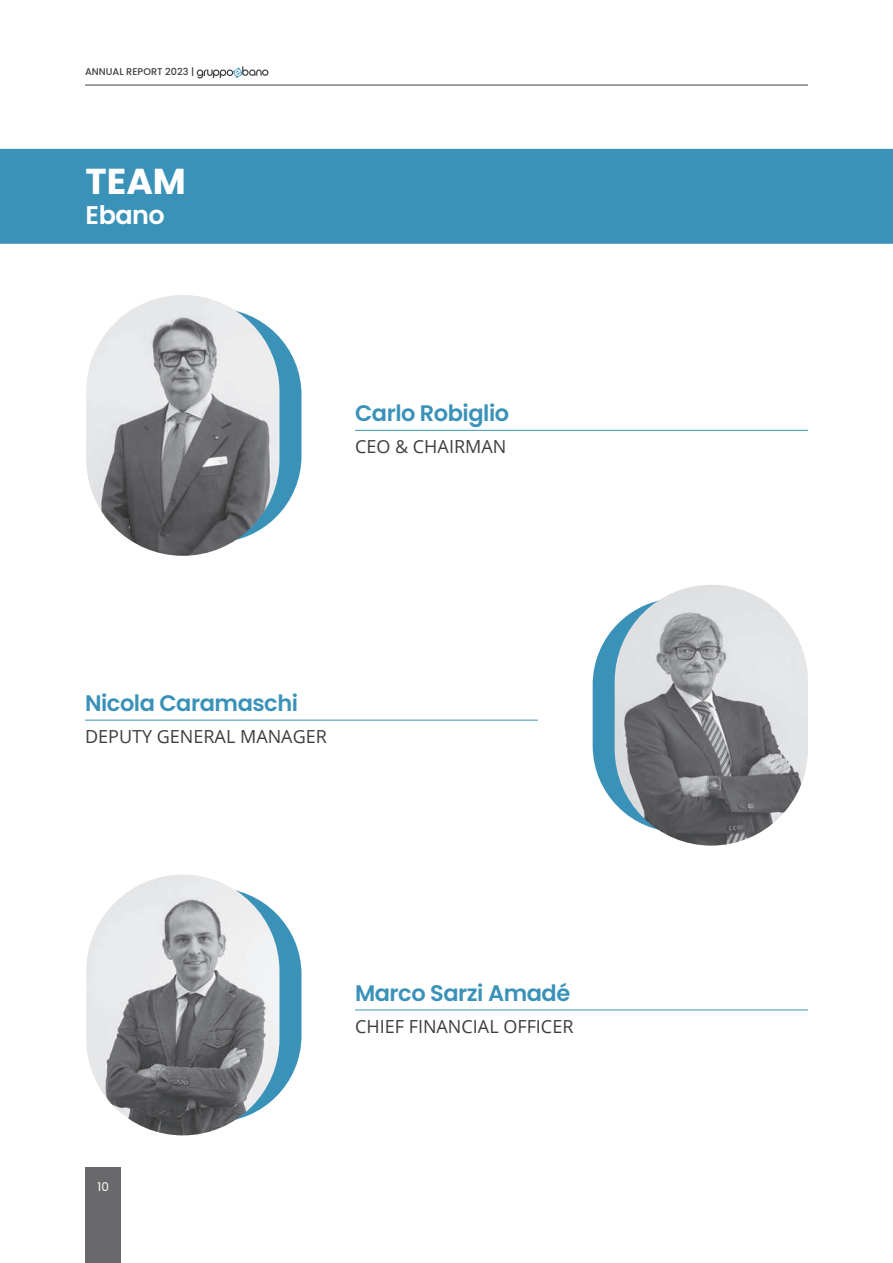
<style>
.page{position:relative;width:893px;height:1263px;background:#fff}
.page>*{position:absolute;margin:0;border:0;box-sizing:border-box;transform-origin:0 0}
.t1{font:700 36px "Poppins";color:#fff}
.t2{font:600 25.5px "Poppins";letter-spacing:-.02em;color:#fff}
.t3{font:600 22.5px "Poppins";letter-spacing:-.02em;color:#3a92b9}
.t4{font:18px "Open Sans";color:#3e3e3f}
.t5{font:12px "Poppins";color:#fff}
.t6{font:500 9.75px "Poppins";color:#3e3e3f}
</style>
<div class="page">
<div style="left:85px;top:1168px;width:35px;height:95px;background:#69696c"></div>
<svg style="left:197px;top:66px;width:71px;height:12px"></svg>
<hr style="left:85px;top:85px;width:723px;height:1px;background:#3e3e3f">
<div style="left:128px;top:308px;width:173px;height:234px;background:#3a92b9;border-radius:87px"></div>
<div style="left:128px;top:888px;width:173px;height:234px;background:#3a92b9;border-radius:87px"></div>
<div style="left:593px;top:598px;width:173px;height:234px;background:#3a92b9;border-radius:87px"></div>
<hr style="left:355px;top:430px;width:453px;height:1px;background:#3a92b9">
<hr style="left:355px;top:1009px;width:453px;height:1px;background:#3a92b9">
<hr style="left:85px;top:720px;width:453px;height:1px;background:#3a92b9">
<img style="left:615px;top:585px;width:193px;height:261px;border-radius:97px">
<img style="left:86px;top:874px;width:193px;height:261px;border-radius:97px">
<img style="left:86px;top:295px;width:193px;height:261px;border-radius:97px">
<div style="left:0;top:149px;width:893px;height:95px;background:#3a92b9"></div>
<p class="t6" style="left:85px;top:66px;width:111px">ANNUAL REPORT 2023 |</p>
<h1 class="t1" style="left:86px;top:160px;width:102px">TEAM</h1>
<h2 class="t2" style="left:86px;top:200px;width:81px">Ebano</h2>
<p class="t3" style="left:355px;top:400px;width:156px">Carlo Robiglio</p>
<p class="t4" style="left:355px;top:434px;width:153px">CEO &amp; CHAIRMAN</p>
<p class="t3" style="left:85px;top:690px;width:215px">Nicola Caramaschi</p>
<p class="t4" style="left:85px;top:724px;width:243px">DEPUTY GENERAL MANAGER</p>
<p class="t5" style="left:98px;top:1180px;width:13px">10</p>
<p class="t3" style="left:355px;top:980px;width:217px">Marco Sarzi Amadé</p>
<p class="t4" style="left:355px;top:1014px;width:220px">CHIEF FINANCIAL OFFICER</p>
</div>
